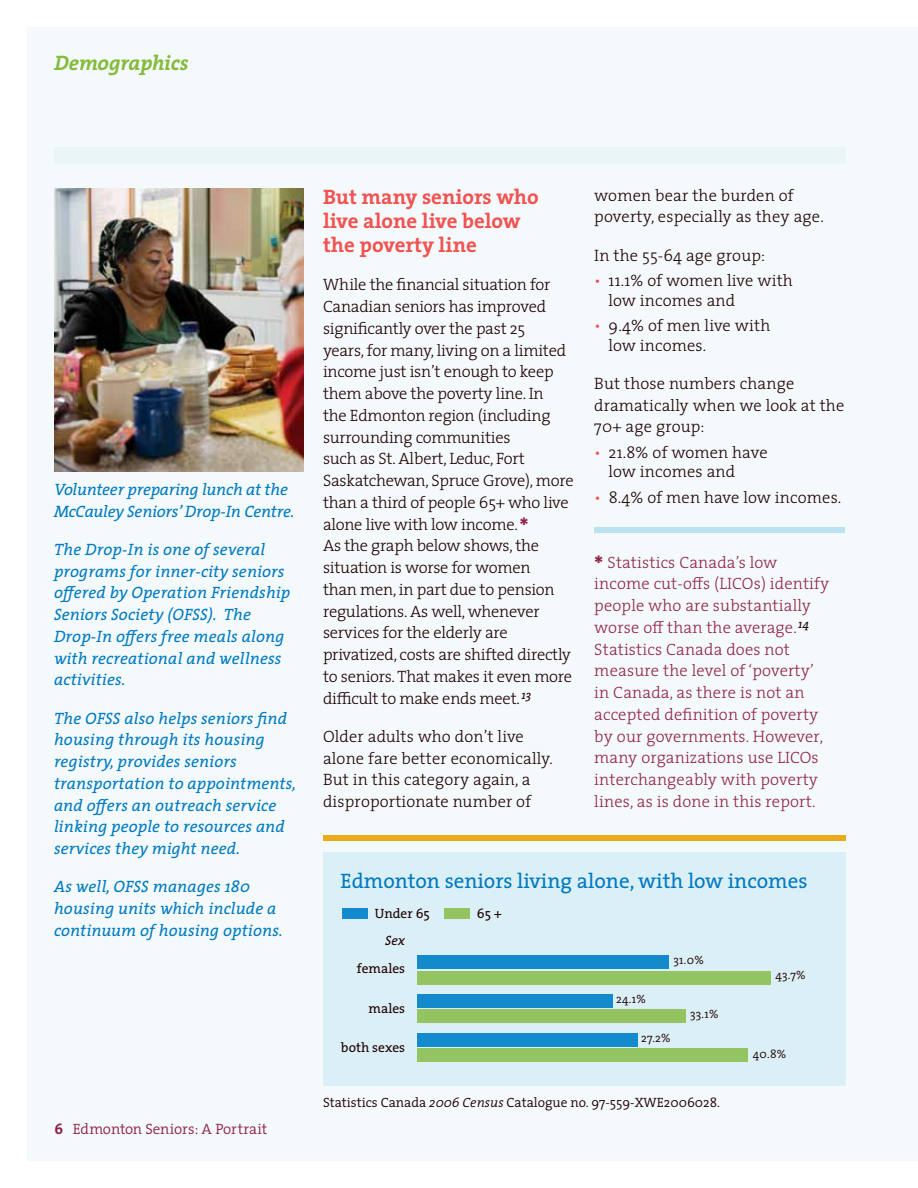
<style>
.page{position:relative;width:918px;height:1188px;background:#fff}
.page>*{position:absolute;margin:0;border:0;box-sizing:border-box;transform-origin:0 0}
.t1{font:700 21px/24px "The Serif";color:#f05351}
.t2{font:21px "The Serif";color:#0079c1}
.t3{font:italic 700 21px "The Serif";letter-spacing:-.02em;color:#85ba3a}
.t4{font:300 16.5px/21.8px "The Serif";letter-spacing:-.015em;color:#200000}
.t5{font:italic 16.5px/21.8px "The Serif";letter-spacing:.01em;color:#0079c1}
.t6{font:300 16.5px/21.8px "The Serif";letter-spacing:.01em;color:#200000}
.t7{font:300 16.5px/21.8px "The Serif";letter-spacing:.01em;color:#922346}
.t8{font:italic 16.5px/21.8px "The Serif";letter-spacing:-.01em;color:#0079c1}
.t9{font:300 15px "The Serif";letter-spacing:-.01em;color:#922346}
.t10{font:300 13.5px "The Serif";color:#200000}
.t11{font:13.5px "The Serif";color:#200000}
.t12{font:italic 13.5px "The Serif";color:#200000}
.t13{font:300 12px "The Serif";letter-spacing:.02em;color:#200000}
.s1{font-weight:700}
.s2{font-weight:700;font-size:24px;color:#922346}
.s3{color:#f05351}
.s4{font-weight:700;font-size:24px}
.s5{font-style:italic}
</style>
<div class="page">
<div style="left:27px;top:27px;width:891px;height:1134px;background:#f4fafc"></div>
<img style="left:54px;top:188px;width:250px;height:283px">
<div style="left:323px;top:852px;width:522px;height:233px;background:#daeff6"></div>
<div style="left:323px;top:835px;width:522px;height:5px;background:#ebaa19"></div>
<div style="left:594px;top:527px;width:251px;height:6px;background:#bbe2ef"></div>
<div style="left:417px;top:955px;width:251px;height:14px;background:#128acb"></div>
<div style="left:417px;top:971px;width:354px;height:13px;background:#94c461"></div>
<div style="left:417px;top:994px;width:195px;height:13px;background:#128acb"></div>
<div style="left:417px;top:1009px;width:268px;height:14px;background:#94c461"></div>
<div style="left:417px;top:1033px;width:220px;height:13px;background:#128acb"></div>
<div style="left:417px;top:1049px;width:330px;height:13px;background:#94c461"></div>
<div style="left:342px;top:908px;width:25px;height:11px;background:#128acb"></div>
<div style="left:444px;top:908px;width:26px;height:11px;background:#94c461"></div>
<div style="left:54px;top:148px;width:791px;height:16px;background:#eaf5f8"></div>
<p class="t3" style="left:54px;top:45px;width:136px">Demographics</p>
<p class="t8" style="left:54px;top:478px;width:242px">Volunteer preparing lunch at the<br>McCauley Seniors’ Drop-In Centre.</p>
<p class="t5" style="left:54px;top:538px;width:238px">The Drop-In is one of several programs for inner-city seniors offered by Operation Friendship<br>Seniors Society (OFSS). The<br>Drop-In offers free meals along with recreational and wellness activities.</p>
<p class="t5" style="left:54px;top:707px;width:244px">The OFSS also helps seniors find housing through its housing registry, provides seniors transportation to appointments, and offers an outreach service linking people to resources and services they might need.</p>
<p class="t5" style="left:54px;top:875px;width:230px">As well, OFSS manages 180 housing units which include a continuum of housing options.</p>
<p class="t9" style="left:54px;top:1117px;width:214px"><span class="s1">6</span> Edmonton Seniors: A Portrait</p>
<p class="t1" style="left:323px;top:184px;width:217px">But many seniors who live alone live below the poverty line</p>
<p class="t4" style="left:323px;top:273px;width:252px">While the financial situation for<br>Canadian seniors has improved significantly over the past 25<br>years, for many, living on a limited income just isn’t enough to keep them above the poverty line. In<br>the Edmonton region (including surrounding communities<br>such as St. Albert, Leduc, Fort<br>Saskatchewan, Spruce Grove), more than a third of people 65+ who live alone live with low income.<span class="s2">*<br></span>As the graph below shows, the situation is worse for women<br>than men, in part due to pension regulations. As well, whenever services for the elderly are privatized, costs are shifted directly to seniors. That makes it even more difficult to make ends meet.<sup>13</sup></p>
<p class="t6" style="left:323px;top:725px;width:231px">Older adults who don’t live alone fare better economically.<br>But in this category again, a disproportionate number of</p>
<p class="t6" style="left:594px;top:184px;width:231px">women bear the burden of poverty, especially as they age.</p>
<p class="t6" style="left:594px;top:244px;width:172px">In the 55-64 age group:</p>
<p class="t6" style="left:608px;top:270px;width:186px;line-height:19.5px;text-indent:-14px"><span class="s3">•</span> 11.1% of women live with low incomes and</p>
<p class="t6" style="left:608px;top:315px;width:164px;line-height:19.5px;text-indent:-14px"><span class="s3">•</span> 9.4% of men live with low incomes.</p>
<p class="t6" style="left:594px;top:372px;width:252px">But those numbers change dramatically when we look at the<br>70+ age group:</p>
<p class="t6" style="left:608px;top:442px;width:161px;line-height:19.5px;text-indent:-14px"><span class="s3">•</span> 21.8% of women have low incomes and</p>
<p class="t6" style="left:594px;top:486px;width:249px"><span class="s3">•</span> 8.4% of men have low incomes.</p>
<p class="t7" style="left:594px;top:551px;width:237px"><span class="s4">*</span> Statistics Canada’s low income cut-offs (LICOs) identify people who are substantially worse off than the average.<sup>14<br></sup>Statistics Canada does not measure the level of ‘poverty’ in Canada, as there is not an accepted definition of poverty by our governments. However, many organizations use LICOs interchangeably with poverty lines, as is done in this report.</p>
<p class="t2" style="left:341px;top:863px;width:468px">Edmonton seniors living alone, with low incomes</p>
<p class="t11" style="left:375px;top:902px;width:57px">Under 65</p>
<p class="t11" style="left:477px;top:902px;width:26px">65 +</p>
<p class="t12" style="left:385px;top:930px;width:21px">Sex</p>
<p class="t11" style="left:357px;top:958px;width:50px">females</p>
<p class="t11" style="left:369px;top:997px;width:38px">males</p>
<p class="t11" style="left:341px;top:1036px;width:66px">both sexes</p>
<p class="t13" style="left:674px;top:950px;width:32px">31.0%</p>
<p class="t13" style="left:775px;top:965px;width:32px">43.7%</p>
<p class="t13" style="left:616px;top:989px;width:31px">24.1%</p>
<p class="t13" style="left:641px;top:1028px;width:31px">27.2%</p>
<p class="t13" style="left:690px;top:1004px;width:30px">33.1%</p>
<p class="t13" style="left:753px;top:1044px;width:35px">40.8%</p>
<p class="t10" style="left:323px;top:1091px;width:399px">Statistics Canada <span class="s5">2006 Census</span> Catalogue no. 97-559-XWE2006028.</p>
</div>
